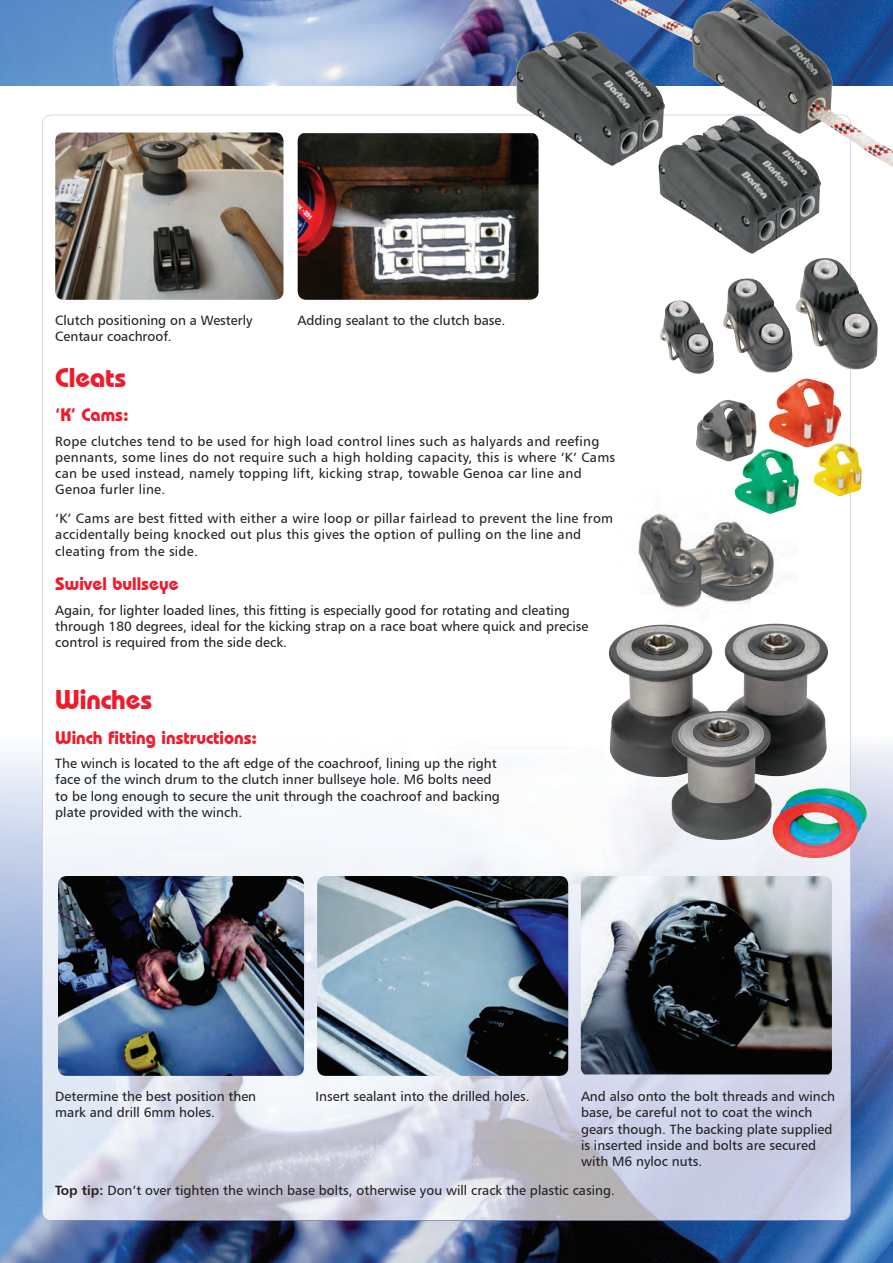
<style>
.page{position:relative;width:893px;height:1263px;background:#fff}
.page>*{position:absolute;margin:0;border:0;box-sizing:border-box;transform-origin:0 0}
.t1{font:700 27px "Bauhaus IT Cby BT";letter-spacing:-.005em;color:#ee1b2c}
.t2{font:700 18px "Bauhaus IT Cby BT";color:#ee1b2c}
.t3{font:13.5px/16.2px "Humanist 777 BT Roman B";color:#231f20}
.t4{font:13.5px/16.2px "Humanist 777 BT Roman B";letter-spacing:.02em;color:#231f20}
.s1{font-family:"Humanist 777 BT Bold B"}
</style>
<div class="page">
<img style="left:0;top:753px;width:52px;height:510px">
<img style="left:841px;top:745px;width:52px;height:518px">
<img style="left:52px;top:1220px;width:789px;height:43px">
<img style="left:96px;top:700px;width:755px;height:520px">
<img style="left:797px;top:700px;width:53px;height:520px">
<svg style="left:42px;top:115px;width:809px;height:585px"></svg>
<img style="left:42px;top:700px;width:54px;height:520px">
<img style="left:95px;top:1220px;width:703px;height:1px">
<img style="left:0;top:0;width:611px;height:85px">
<img style="left:658px;top:258px;width:220px;height:120px">
<img style="left:696px;top:378px;width:145px;height:100px">
<img style="left:615px;top:489px;width:137px;height:53px">
<img style="left:752px;top:514px;width:45px;height:28px">
<img style="left:615px;top:542px;width:182px;height:82px">
<img style="left:734px;top:489px;width:63px;height:25px">
<img style="left:609px;top:624px;width:219px;height:234px">
<img style="left:58px;top:876px;width:246px;height:200px">
<img style="left:317px;top:876px;width:251px;height:200px">
<img style="left:581px;top:876px;width:251px;height:198px">
<img style="left:55px;top:133px;width:228px;height:167px">
<img style="left:298px;top:133px;width:241px;height:167px">
<img style="left:611px;top:0;width:282px;height:167px">
<img style="left:516px;top:32px;width:150px;height:134px">
<img style="left:659px;top:116px;width:162px;height:138px">
<p class="t3" style="left:55px;top:312px;width:199px">Clutch positioning on a Westerly</p>
<p class="t3" style="left:298px;top:312px;width:209px">Adding sealant to the clutch base.</p>
<p class="t3" style="left:55px;top:328px;width:118px">Centaur coachroof.</p>
<h1 class="t1" style="left:55px;top:361px;width:73px">Cleats</h1>
<h2 class="t2" style="left:55px;top:404px;width:75px">‘K’ Cams:</h2>
<p class="t4" style="left:55px;top:432px;width:561px">Rope clutches tend to be used for high load control lines such as halyards and reefing pennants, some lines do not require such a high holding capacity, this is where ‘K’ Cams can be used instead, namely topping lift, kicking strap, towable Genoa car line and Genoa furler line.</p>
<p class="t4" style="left:55px;top:510px;width:559px">‘K’ Cams are best fitted with either a wire loop or pillar fairlead to prevent the line from accidentally being knocked out plus this gives the option of pulling on the line and cleating from the side.</p>
<h2 class="t2" style="left:55px;top:573px;width:125px">Swivel bullseye</h2>
<p class="t3" style="left:55px;top:601px;width:535px">Again, for lighter loaded lines, this fitting is especially good for rotating and cleating through 180 degrees, ideal for the kicking strap on a race boat where quick and precise control is required from the side deck.</p>
<h1 class="t1" style="left:55px;top:683px;width:99px">Winches</h1>
<h2 class="t2" style="left:55px;top:726px;width:203px">Winch fitting instructions:</h2>
<p class="t3" style="left:55px;top:755px;width:446px">The winch is located to the aft edge of the coachroof, lining up the right face of the winch drum to the clutch inner bullseye hole. M6 bolts need to be long enough to secure the unit through the coachroof and backing plate provided with the winch.</p>
<p class="t3" style="left:55px;top:1088px;width:202px">Determine the best position then</p>
<p class="t3" style="left:316px;top:1088px;width:216px">Insert sealant into the drilled holes.</p>
<p class="t3" style="left:581px;top:1088px;width:255px">And also onto the bolt threads and winch</p>
<p class="t3" style="left:55px;top:1104px;width:161px">mark and drill 6mm holes.</p>
<p class="t3" style="left:581px;top:1104px;width:253px">base, be careful not to coat the winch gears though. The backing plate supplied is inserted inside and bolts are secured with M6 nyloc nuts.</p>
<p class="t3" style="left:55px;top:1182px;width:561px"><span class="s1">Top tip:</span> Don’t over tighten the winch base bolts, otherwise you will crack the plastic casing.</p>
</div>
